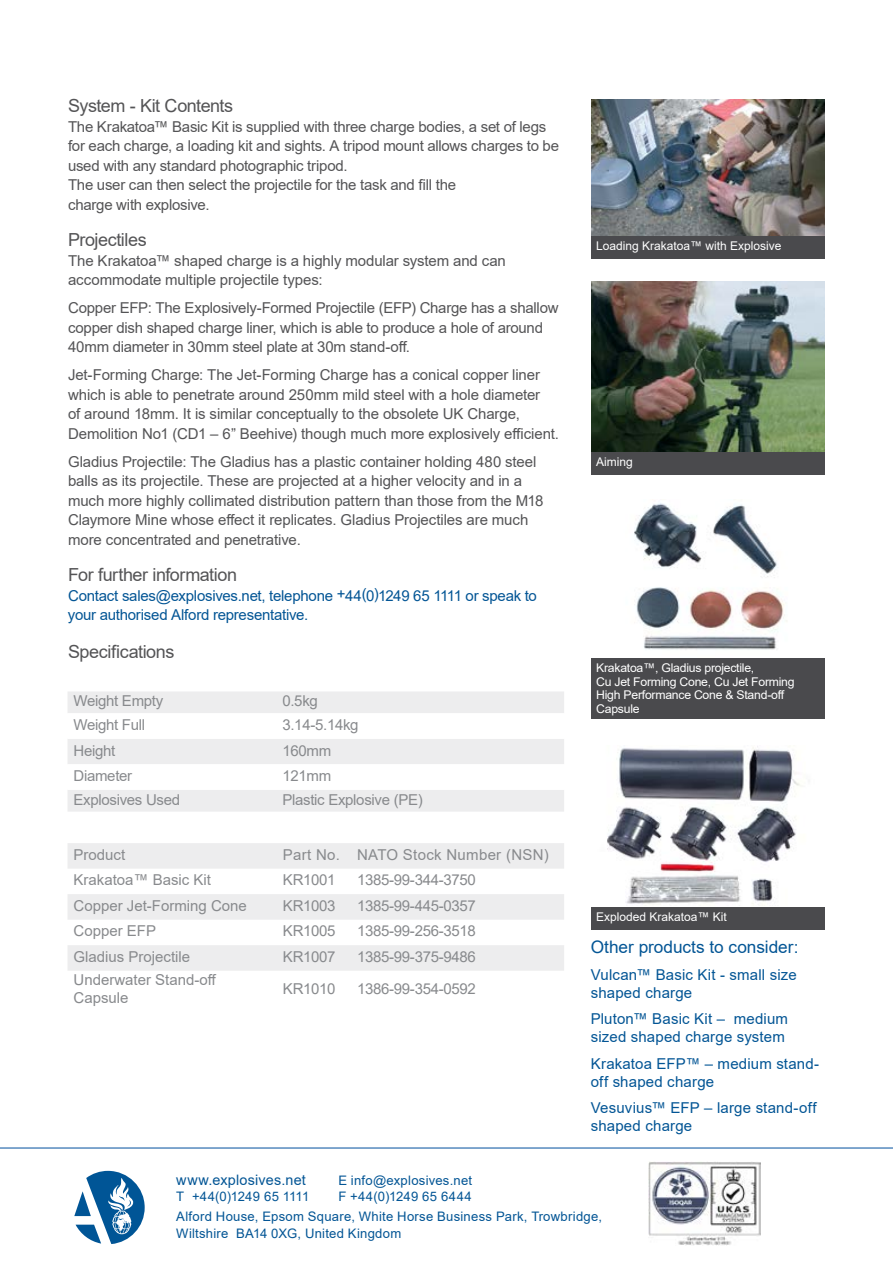
<style>
.page{position:relative;width:893px;height:1263px;background:#fff}
.page>*{position:absolute;margin:0;border:0;box-sizing:border-box;transform-origin:0 0}
.t1{font:18px "Arial";letter-spacing:-.025em;color:#545456}
.t2{font:17.25px "Arial";color:#035595}
.t3{font:15px/19.5px "Arial";letter-spacing:-.01em;color:#545456}
.t4{font:15px "Arial";letter-spacing:-.02em;color:#888a8d}
.t5{font:15px/18px "Arial";letter-spacing:.01em;color:#035595}
.t6{font:15px/19.5px "Arial";letter-spacing:-.015em;color:#035595}
.t7{font:15px/18px "Arial";color:#888a8d}
.t8{font:15px "Arial";letter-spacing:.02em;color:#888a8d}
.t9{font:14.4px "Arial";letter-spacing:.015em;color:#035595}
.t10{font:13.05px/19.4px "Arial";letter-spacing:.02em;color:#035595}
.t11{font:13.05px "Arial";letter-spacing:-.01em;color:#035595}
.t12{font:12px/13.5px "Arial";letter-spacing:-.02em;color:#fff}
.t13{font:12px "Arial";color:#fff}
</style>
<div class="page">
<hr style="left:0;top:1148px;width:893px;height:1px;background:#004f9d">
<div style="left:68px;top:692px;width:496px;height:120px;background:#ededee"></div>
<svg style="left:68px;top:713px;width:496px;height:77px"></svg>
<svg style="left:68px;top:843px;width:496px;height:128px;fill:#ededee"></svg>
<img style="left:591px;top:100px;width:234px;height:136px">
<div style="left:591px;top:236px;width:234px;height:23px;background:#4a4a4d"></div>
<img style="left:591px;top:281px;width:234px;height:171px">
<img style="left:634px;top:503px;width:153px;height:147px">
<img style="left:607px;top:746px;width:194px;height:159px">
<div style="left:591px;top:452px;width:234px;height:23px;background:#4a4a4d"></div>
<div style="left:591px;top:658px;width:234px;height:61px;background:#4a4a4d"></div>
<div style="left:591px;top:907px;width:234px;height:23px;background:#4a4a4d"></div>
<svg style="left:74px;top:1171px;width:71px;height:73px"></svg>
<img style="left:648px;top:1162px;width:112px;height:83px">
<p class="t1" style="left:68px;top:93px;width:167px">System - Kit Contents</p>
<p class="t3" style="left:68px;top:116px;width:492px">The Krakatoa™ Basic Kit is supplied with three charge bodies, a set of legs for each charge, a loading kit and sights. A tripod mount allows charges to be used with any standard photographic tripod.<br>The user can then select the projectile for the task and fill the<br>charge with explosive.</p>
<p class="t1" style="left:68px;top:227px;width:80px">Projectiles</p>
<p class="t3" style="left:68px;top:250px;width:439px">The Krakatoa™ shaped charge is a highly modular system and can accommodate multiple projectile types:</p>
<p class="t3" style="left:68px;top:298px;width:492px">Copper EFP: The Explosively-Formed Projectile (EFP) Charge has a shallow copper dish shaped charge liner, which is able to produce a hole of around<br>40mm diameter in 30mm steel plate at 30m stand-off.</p>
<p class="t3" style="left:68px;top:365px;width:493px">Jet-Forming Charge: The Jet-Forming Charge has a conical copper liner which is able to penetrate around 250mm mild steel with a hole diameter<br>of around 18mm. It is similar conceptually to the obsolete UK Charge, Demolition No1 (CD1 – 6” Beehive) though much more explosively efficient.</p>
<p class="t3" style="left:68px;top:451px;width:477px">Gladius Projectile: The Gladius has a plastic container holding 480 steel balls as its projectile. These are projected at a higher velocity and in a much more highly collimated distribution pattern than those from the M18<br>Claymore Mine whose effect it replicates. Gladius Projectiles are much more concentrated and penetrative.</p>
<p class="t1" style="left:68px;top:562px;width:171px">For further information</p>
<p class="t6" style="left:68px;top:585px;width:470px">Contact sales@explosives.net, telephone +44(0)1249 65 1111 or speak to your authorised Alford representative.</p>
<p class="t1" style="left:68px;top:639px;width:108px">Specifications</p>
<p class="t4" style="left:74px;top:691px;width:91px">Weight Empty</p>
<p class="t4" style="left:282px;top:691px;width:37px">0.5kg</p>
<p class="t4" style="left:74px;top:714px;width:73px">Weight Full</p>
<p class="t4" style="left:282px;top:714px;width:78px">3.14-5.14kg</p>
<p class="t4" style="left:74px;top:740px;width:43px">Height</p>
<p class="t4" style="left:282px;top:740px;width:50px">160mm</p>
<p class="t4" style="left:74px;top:765px;width:60px">Diameter</p>
<p class="t4" style="left:282px;top:765px;width:50px">121mm</p>
<p class="t4" style="left:74px;top:789px;width:108px">Explosives Used</p>
<p class="t4" style="left:282px;top:789px;width:142px">Plastic Explosive (PE)</p>
<p class="t7" style="left:74px;top:845px;width:53px">Product</p>
<p class="t8" style="left:283px;top:844px;width:267px">Part No. NATO Stock Number (NSN)</p>
<p class="t7" style="left:74px;top:871px;width:139px">Krakatoa™ Basic Kit</p>
<p class="t4" style="left:283px;top:870px;width:54px">KR1001</p>
<p class="t4" style="left:357px;top:870px;width:120px">1385-99-344-3750</p>
<p class="t7" style="left:74px;top:896px;width:175px">Copper Jet-Forming Cone</p>
<p class="t4" style="left:283px;top:895px;width:54px">KR1003</p>
<p class="t4" style="left:357px;top:895px;width:120px">1385-99-445-0357</p>
<p class="t7" style="left:74px;top:922px;width:84px">Copper EFP</p>
<p class="t4" style="left:283px;top:921px;width:54px">KR1005</p>
<p class="t4" style="left:357px;top:921px;width:120px">1385-99-256-3518</p>
<p class="t7" style="left:74px;top:947px;width:118px">Gladius Projectile</p>
<p class="t4" style="left:283px;top:946px;width:54px">KR1007</p>
<p class="t4" style="left:357px;top:946px;width:120px">1385-99-375-9486</p>
<p class="t7" style="left:74px;top:970px;width:144px">Underwater Stand-off<br>Capsule</p>
<p class="t4" style="left:283px;top:978px;width:54px">KR1010</p>
<p class="t4" style="left:357px;top:978px;width:120px">1386-99-354-0592</p>
<p class="t13" style="left:596px;top:237px;width:187px">Loading Krakatoa™ with Explosive</p>
<p class="t12" style="left:596px;top:455px;width:38px">Aiming</p>
<p class="t12" style="left:596px;top:661px;width:200px">Krakatoa™, Gladius projectile,<br>Cu Jet Forming Cone, Cu Jet Forming<br>High Performance Cone &amp; Stand-off<br>Capsule</p>
<p class="t13" style="left:596px;top:909px;width:132px">Exploded Krakatoa™ Kit</p>
<p class="t2" style="left:591px;top:935px;width:209px">Other products to consider:</p>
<p class="t5" style="left:591px;top:965px;width:208px">Vulcan™ Basic Kit - small size shaped charge</p>
<p class="t5" style="left:591px;top:1010px;width:199px">Pluton™ Basic Kit – medium sized shaped charge system</p>
<p class="t5" style="left:591px;top:1054px;width:230px">Krakatoa EFP™ – medium stand&shy;off shaped charge</p>
<p class="t5" style="left:591px;top:1099px;width:228px">Vesuvius™ EFP – large stand-off shaped charge</p>
<p class="t9" style="left:176px;top:1169px;width:131px">www.explosives.net</p>
<p class="t10" style="left:338px;top:1170px;width:135px">E info@explosives.net</p>
<p class="t11" style="left:176px;top:1188px;width:134px">T +44(0)1249 65 1111</p>
<p class="t10" style="left:176px;top:1187px;width:427px;text-indent:162px">F +44(0)1249 65 6444<br>Alford House, Epsom Square, White Horse Business Park, Trowbridge,</p>
<p class="t10" style="left:176px;top:1223px;width:226px">Wiltshire BA14 0XG, United Kingdom</p>
</div>
